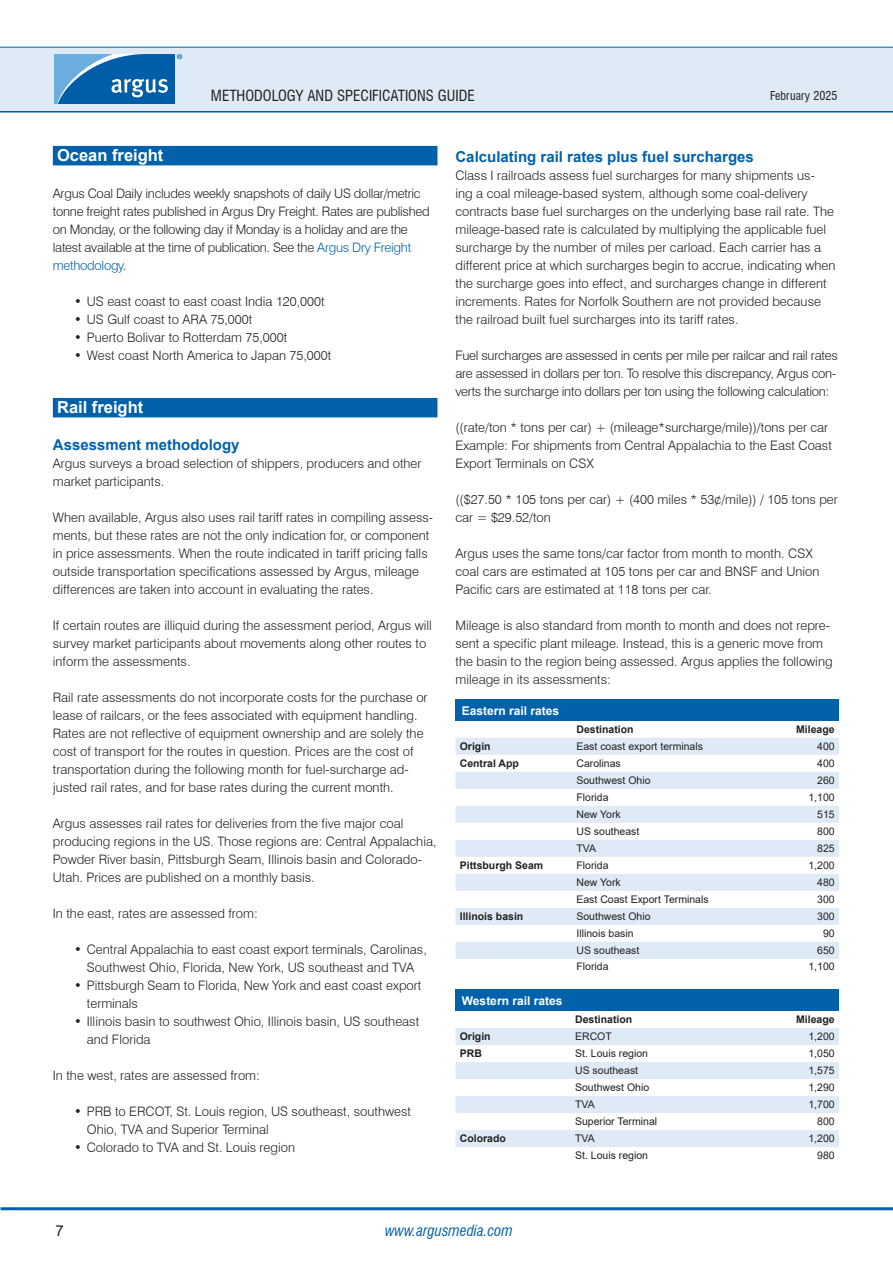
<style>
.page{position:relative;width:893px;height:1263px;background:#fff}
.page>*{position:absolute;margin:0;border:0;box-sizing:border-box;transform-origin:0 0}
.H1_-_Section_header_-_WOB{font:700 16.5px "Arial";color:#fff}
.H2_-_Bold_headline_-_old_H4{font:700 15px "Arial";color:#0161aa}
.t1{font:condensed 15px "Swiss 721 BT";color:#231f20}
.t2{font:italic condensed 15px "Swiss 721 BT";color:#0161aa}
.t3{font:15px "Arial";color:#231f20}
.P1_-_Body_Text{font:300 13.05px/18px "Swiss 721 BT";color:#231f20}
.P1_-_Body_Text-2{font:300 13.05px/18px "Swiss 721 BT";letter-spacing:-.02em;color:#231f20}
.Table_head_WOB{font:700 12px "Arial";color:#fff}
.t4{font:condensed 12px "Swiss 721 BT";color:#231f20}
.t5{font:10.5px "Arial";color:#231f20}
.t6{font:700 10.5px "Arial";color:#231f20}
.s1{color:#0161aa}
</style>
<div class="page">
<hr style="left:0;top:110px;width:893px;height:3px;background:#0161aa">
<div style="left:0;top:47px;width:893px;height:64px;background:#deebf7"></div>
<hr style="left:0;top:47px;width:893px;height:1px;background:#0161aa">
<hr style="left:1px;top:1207px;width:892px;height:3px;background:#0161aa">
<svg style="left:54px;top:54px;width:128px;height:50px;background:#3883c0"></svg>
<div style="left:53px;top:146px;width:384px;height:19px;background:#0161aa"></div>
<div style="left:53px;top:398px;width:384px;height:19px;background:#0161aa"></div>
<div style="left:455px;top:699px;width:384px;height:22px;background:#0161aa"></div>
<svg style="left:455px;top:738px;width:384px;height:221px;fill:#deebf7"></svg>
<div style="left:455px;top:990px;width:384px;height:21px;background:#0161aa"></div>
<svg style="left:455px;top:1028px;width:384px;height:119px;fill:#deebf7"></svg>
<p class="t1" style="left:211px;top:86px;width:265px">METHODOLOGY AND SPECIFICATIONS GUIDE</p>
<p class="t4" style="left:770px;top:88px;width:69px">February 2025</p>
<p class="H1_-_Section_header_-_WOB" style="left:57px;top:144px;width:108px">Ocean freight</p>
<p class="P1_-_Body_Text-2" style="left:53px;top:184px;width:378px">Argus Coal Daily includes weekly snapshots of daily US dollar/metric tonne freight rates published in Argus Dry Freight. Rates are published on Monday, or the following day if Monday is a holiday and are the latest available at the time of publication. See the <span class="s1">Argus Dry Freight methodology</span>.</p>
<p class="P1_-_Body_Text" style="left:74px;top:292px;width:252px">• US east coast to east coast India 120,000t</p>
<p class="P1_-_Body_Text" style="left:74px;top:310px;width:180px">• US Gulf coast to ARA 75,000t</p>
<p class="P1_-_Body_Text" style="left:74px;top:328px;width:215px">• Puerto Bolivar to Rotterdam 75,000t</p>
<p class="P1_-_Body_Text" style="left:74px;top:346px;width:259px">• West coast North America to Japan 75,000t</p>
<p class="H1_-_Section_header_-_WOB" style="left:57px;top:396px;width:88px">Rail freight</p>
<p class="H2_-_Bold_headline_-_old_H4" style="left:53px;top:434px;width:188px">Assessment methodology</p>
<p class="P1_-_Body_Text" style="left:53px;top:454px;width:370px">Argus surveys a broad selection of shippers, producers and other market participants.</p>
<p class="P1_-_Body_Text" style="left:53px;top:508px;width:382px">When available, Argus also uses rail tariff rates in compiling assess&shy;ments, but these rates are not the only indication for, or component in price assessments. When the route indicated in tariff pricing falls outside transportation specifications assessed by Argus, mileage differences are taken into account in evaluating the rates.</p>
<p class="P1_-_Body_Text" style="left:53px;top:616px;width:381px">If certain routes are illiquid during the assessment period, Argus will survey market participants about movements along other routes to inform the assessments.</p>
<p class="P1_-_Body_Text" style="left:53px;top:688px;width:376px">Rail rate assessments do not incorporate costs for the purchase or lease of railcars, or the fees associated with equipment handling.<br>Rates are not reflective of equipment ownership and are solely the cost of transport for the routes in question. Prices are the cost of transportation during the following month for fuel-surcharge ad&shy;justed rail rates, and for base rates during the current month.</p>
<p class="P1_-_Body_Text" style="left:53px;top:814px;width:385px">Argus assesses rail rates for deliveries from the five major coal producing regions in the US. Those regions are: Central Appalachia, Powder River basin, Pittsburgh Seam, Illinois basin and Colorado-Utah. Prices are published on a monthly basis.</p>
<p class="P1_-_Body_Text" style="left:53px;top:904px;width:207px">In the east, rates are assessed from:</p>
<p class="P1_-_Body_Text" style="left:74px;top:940px;width:354px;text-align:center">• Central Appalachia to east coast export terminals, Carolinas,<br>Southwest Ohio, Florida, New York, US southeast and TVA</p>
<p class="P1_-_Body_Text" style="left:87px;top:976px;width:336px;text-indent:-13px">• Pittsburgh Seam to Florida, New York and east coast export terminals</p>
<p class="P1_-_Body_Text" style="left:87px;top:1012px;width:334px;text-indent:-13px">• Illinois basin to southwest Ohio, Illinois basin, US southeast and Florida</p>
<p class="P1_-_Body_Text" style="left:53px;top:1066px;width:209px">In the west, rates are assessed from:</p>
<p class="P1_-_Body_Text" style="left:87px;top:1102px;width:326px;text-indent:-13px">• PRB to ERCOT, St. Louis region, US southeast, southwest<br>Ohio, TVA and Superior Terminal</p>
<p class="P1_-_Body_Text" style="left:74px;top:1138px;width:222px">• Colorado to TVA and St. Louis region</p>
<p class="H2_-_Bold_headline_-_old_H4" style="left:455px;top:146px;width:300px">Calculating rail rates plus fuel surcharges</p>
<p class="P1_-_Body_Text" style="left:455px;top:166px;width:382px">Class I railroads assess fuel surcharges for many shipments us-<br>ing a coal mileage-based system, although some coal-delivery contracts base fuel surcharges on the underlying base rail rate. The mileage-based rate is calculated by multiplying the applicable fuel surcharge by the number of miles per carload. Each carrier has a different price at which surcharges begin to accrue, indicating when the surcharge goes into effect, and surcharges change in different increments. Rates for Norfolk Southern are not provided because the railroad built fuel surcharges into its tariff rates.</p>
<p class="P1_-_Body_Text" style="left:455px;top:346px;width:384px;text-align:justify">Fuel surcharges are assessed in cents per mile per railcar and rail rates are assessed in dollars per ton. To resolve this discrepancy, Argus con&shy;verts the surcharge into dollars per ton using the following calculation:</p>
<p class="P1_-_Body_Text" style="left:455px;top:418px;width:378px">((rate/ton * tons per car) + (mileage*surcharge/mile))/tons per car<br>Example: For shipments from Central Appalachia to the East Coast<br>Export Terminals on CSX</p>
<p class="P1_-_Body_Text" style="left:455px;top:490px;width:384px">(($27.50 * 105 tons per car) + (400 miles * 53¢/mile)) / 105 tons per car = $29.52/ton</p>
<p class="P1_-_Body_Text" style="left:455px;top:544px;width:365px">Argus uses the same tons/car factor from month to month. CSX coal cars are estimated at 105 tons per car and BNSF and Union<br>Pacific cars are estimated at 118 tons per car.</p>
<p class="P1_-_Body_Text" style="left:455px;top:616px;width:379px">Mileage is also standard from month to month and does not repre&shy;sent a specific plant mileage. Instead, this is a generic move from the basin to the region being assessed. Argus applies the following mileage in its assessments:</p>
<p class="Table_head_WOB" style="left:462px;top:702px;width:99px">Eastern rail rates</p>
<p class="t6" style="left:576px;top:722px;width:59px">Destination</p>
<p class="t6" style="left:796px;top:722px;width:40px">Mileage</p>
<p class="t6" style="left:460px;top:739px;width:32px">Origin</p>
<p class="t5" style="left:576px;top:739px;width:128px">East coast export terminals</p>
<p class="t5" style="left:817px;top:739px;width:19px">400</p>
<p class="t6" style="left:460px;top:756px;width:61px">Central App</p>
<p class="t5" style="left:576px;top:756px;width:46px">Carolinas</p>
<p class="t5" style="left:817px;top:756px;width:19px">400</p>
<p class="t5" style="left:576px;top:773px;width:76px">Southwest Ohio</p>
<p class="t5" style="left:817px;top:773px;width:19px">260</p>
<p class="t5" style="left:576px;top:790px;width:34px">Florida</p>
<p class="t5" style="left:808px;top:790px;width:28px">1,100</p>
<p class="t5" style="left:576px;top:807px;width:46px">New York</p>
<p class="t5" style="left:817px;top:807px;width:19px">515</p>
<p class="t5" style="left:576px;top:824px;width:65px">US southeast</p>
<p class="t5" style="left:817px;top:824px;width:19px">800</p>
<p class="t5" style="left:576px;top:841px;width:21px">TVA</p>
<p class="t5" style="left:817px;top:841px;width:19px">825</p>
<p class="t6" style="left:460px;top:858px;width:85px">Pittsburgh Seam</p>
<p class="t5" style="left:576px;top:858px;width:34px">Florida</p>
<p class="t5" style="left:808px;top:858px;width:28px">1,200</p>
<p class="t5" style="left:576px;top:875px;width:46px">New York</p>
<p class="t5" style="left:817px;top:875px;width:19px">480</p>
<p class="t5" style="left:576px;top:892px;width:134px">East Coast Export Terminals</p>
<p class="t5" style="left:817px;top:892px;width:19px">300</p>
<p class="t6" style="left:460px;top:909px;width:65px">Illinois basin</p>
<p class="t5" style="left:576px;top:909px;width:76px">Southwest Ohio</p>
<p class="t5" style="left:817px;top:909px;width:19px">300</p>
<p class="t5" style="left:576px;top:926px;width:59px">Illinois basin</p>
<p class="t5" style="left:823px;top:926px;width:13px">90</p>
<p class="t5" style="left:576px;top:943px;width:65px">US southeast</p>
<p class="t5" style="left:817px;top:943px;width:19px">650</p>
<p class="t5" style="left:576px;top:959px;width:34px">Florida</p>
<p class="t5" style="left:808px;top:959px;width:28px">1,100</p>
<p class="Table_head_WOB" style="left:462px;top:992px;width:102px">Western rail rates</p>
<p class="t6" style="left:575px;top:1012px;width:59px">Destination</p>
<p class="t6" style="left:796px;top:1012px;width:40px">Mileage</p>
<p class="t6" style="left:460px;top:1029px;width:32px">Origin</p>
<p class="t5" style="left:575px;top:1029px;width:38px">ERCOT</p>
<p class="t5" style="left:808px;top:1029px;width:28px">1,200</p>
<p class="t6" style="left:460px;top:1046px;width:24px">PRB</p>
<p class="t5" style="left:575px;top:1046px;width:74px">St. Louis region</p>
<p class="t5" style="left:808px;top:1046px;width:28px">1,050</p>
<p class="t5" style="left:575px;top:1063px;width:65px">US southeast</p>
<p class="t5" style="left:808px;top:1063px;width:28px">1,575</p>
<p class="t5" style="left:575px;top:1080px;width:76px">Southwest Ohio</p>
<p class="t5" style="left:808px;top:1080px;width:28px">1,290</p>
<p class="t5" style="left:575px;top:1097px;width:21px">TVA</p>
<p class="t5" style="left:808px;top:1097px;width:28px">1,700</p>
<p class="t5" style="left:575px;top:1114px;width:84px">Superior Terminal</p>
<p class="t5" style="left:817px;top:1114px;width:19px">800</p>
<p class="t6" style="left:460px;top:1131px;width:48px">Colorado</p>
<p class="t5" style="left:575px;top:1131px;width:21px">TVA</p>
<p class="t5" style="left:808px;top:1131px;width:28px">1,200</p>
<p class="t5" style="left:575px;top:1148px;width:74px">St. Louis region</p>
<p class="t5" style="left:817px;top:1148px;width:19px">980</p>
<p class="t3" style="left:55px;top:1220px;width:10px">7</p>
<p class="t2" style="left:385px;top:1221px;width:129px">www.argusmedia.com</p>
</div>
